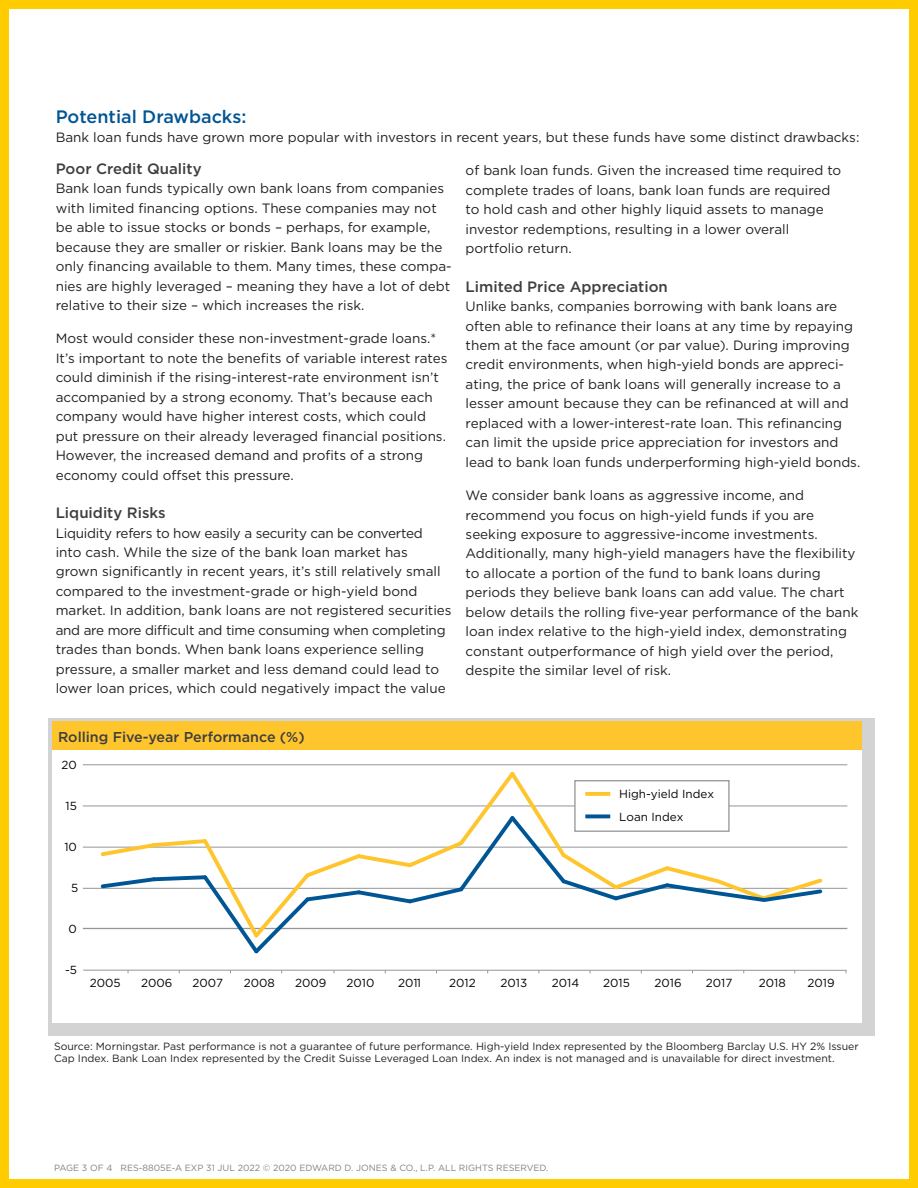
<style>
.page{position:relative;width:918px;height:1188px;background:#fff}
.page>*{position:absolute;margin:0;border:0;box-sizing:border-box;transform-origin:0 0}
.t1{font:500 18px "Gotham";color:#005594}
.t2{font:500 15px "Gotham";color:#3e3e3f}
.t3{font:500 14.25px "Gotham";color:#3e3e3f}
.t4{font:13.5px/19.5px "Gotham";color:#231f20}
.t5{font:13.5px "Gotham";letter-spacing:-.02em;color:#231f20}
.t6{font:11.7px/22.5px "Gotham";color:#050504}
.t7{font:10.5px/12px "Gotham";color:#231f20}
.t8{font:9px "Gotham";color:#808285}
.s1{font-weight:500;font-size:15px;color:#3e3e3f}
</style>
<div class="page">
<div style="left:0;top:0;width:918px;height:1188px;border:9px solid #fc0"></div>
<div style="left:49px;top:718px;width:826px;height:317px;background:#d3d3d3"></div>
<div style="left:52px;top:721px;width:810px;height:302px;background:#fff"></div>
<div style="left:52px;top:721px;width:810px;height:29px;background:#ffc52d"></div>
<hr style="left:83px;top:764px;width:764px;height:1px;background:#939598">
<hr style="left:83px;top:806px;width:764px;height:1px;background:#939598">
<hr style="left:83px;top:847px;width:764px;height:1px;background:#939598">
<hr style="left:83px;top:888px;width:764px;height:1px;background:#939598">
<hr style="left:83px;top:928px;width:764px;height:1px;background:#939598">
<svg style="left:98px;top:771px;width:727px;height:183px"></svg>
<div style="left:575px;top:781px;width:154px;height:50px;background:#fff"></div>
<div style="left:574px;top:780px;width:156px;height:52px;border:1px solid #939598"></div>
<svg style="left:585px;top:792px;width:25px;height:4px"></svg>
<svg style="left:585px;top:814px;width:25px;height:4px"></svg>
<hr style="left:83px;top:970px;width:764px;height:1px;background:#939598">
<h1 class="t1" style="left:56px;top:105px;width:192px">Potential Drawbacks:</h1>
<p class="t4" style="left:56px;top:127px;width:805px">Bank loan funds have grown more popular with investors in recent years, but these funds have some distinct drawbacks:</p>
<p class="t2" style="left:56px;top:159px;width:147px">Poor Credit Quality</p>
<p class="t4" style="left:466px;top:160px;width:377px">of bank loan funds. Given the increased time required to</p>
<p class="t4" style="left:56px;top:178px;width:390px">Bank loan funds typically own bank loans from companies</p>
<p class="t4" style="left:466px;top:180px;width:366px">complete trades of loans, bank loan funds are required</p>
<p class="t4" style="left:56px;top:198px;width:383px">with limited financing options. These companies may not</p>
<p class="t4" style="left:466px;top:199px;width:360px">to hold cash and other highly liquid assets to manage</p>
<p class="t4" style="left:56px;top:217px;width:376px">be able to issue stocks or bonds – perhaps, for example,</p>
<p class="t4" style="left:466px;top:219px;width:325px">investor redemptions, resulting in a lower overall</p>
<p class="t4" style="left:56px;top:237px;width:388px">because they are smaller or riskier. Bank loans may be the</p>
<p class="t4" style="left:466px;top:238px;width:108px">portfolio return.</p>
<p class="t4" style="left:56px;top:256px;width:450px">only financing available to them. Many times, these compa-<br>nies are highly leveraged – meaning they have a lot of debt <span class="s1">Limit</span></p>
<p class="t2" style="left:504px;top:276px;width:166px">ed Price Appreciation</p>
<p class="t4" style="left:56px;top:295px;width:310px">relative to their size – which increases the risk.</p>
<p class="t4" style="left:466px;top:296px;width:389px">Unlike banks, companies borrowing with bank loans are often able to refinance their loans at any time by repaying</p>
<p class="t4" style="left:56px;top:328px;width:382px">Most would consider these non-investment-grade loans.*</p>
<p class="t4" style="left:466px;top:335px;width:386px">them at the face amount (or par value). During improving</p>
<p class="t4" style="left:56px;top:348px;width:393px">It’s important to note the benefits of variable interest rates</p>
<p class="t4" style="left:466px;top:355px;width:380px">credit environments, when high-yield bonds are appreci-</p>
<p class="t4" style="left:56px;top:367px;width:385px">could diminish if the rising-interest-rate environment isn’t</p>
<p class="t4" style="left:466px;top:374px;width:377px">ating, the price of bank loans will generally increase to a</p>
<p class="t4" style="left:56px;top:387px;width:379px">accompanied by a strong economy. That’s because each</p>
<p class="t4" style="left:466px;top:394px;width:385px">lesser amount because they can be refinanced at will and</p>
<p class="t4" style="left:56px;top:406px;width:372px">company would have higher interest costs, which could</p>
<p class="t4" style="left:466px;top:413px;width:378px">replaced with a lower-interest-rate loan. This refinancing</p>
<p class="t4" style="left:56px;top:426px;width:392px">put pressure on their already leveraged financial positions.</p>
<p class="t4" style="left:466px;top:433px;width:374px">can limit the upside price appreciation for investors and</p>
<p class="t4" style="left:56px;top:445px;width:369px">However, the increased demand and profits of a strong</p>
<p class="t4" style="left:466px;top:452px;width:396px">lead to bank loan funds underperforming high-yield bonds.</p>
<p class="t4" style="left:56px;top:465px;width:240px">economy could offset this pressure.</p>
<p class="t4" style="left:466px;top:485px;width:340px">We consider bank loans as aggressive income, and</p>
<p class="t2" style="left:56px;top:503px;width:112px">Liquidity Risks</p>
<p class="t4" style="left:466px;top:505px;width:350px">recommend you focus on high-yield funds if you are</p>
<p class="t5" style="left:56px;top:524px;width:369px">Liquidity refers to how easily a security can be converted</p>
<p class="t4" style="left:466px;top:524px;width:354px">seeking exposure to aggressive-income investments.</p>
<p class="t4" style="left:56px;top:542px;width:354px">into cash. While the size of the bank loan market has</p>
<p class="t4" style="left:466px;top:544px;width:391px">Additionally, many high-yield managers have the flexibility</p>
<p class="t4" style="left:56px;top:562px;width:386px">grown significantly in recent years, it’s still relatively small</p>
<p class="t4" style="left:466px;top:563px;width:357px">to allocate a portion of the fund to bank loans during</p>
<p class="t4" style="left:56px;top:581px;width:363px">compared to the investment-grade or high-yield bond</p>
<p class="t4" style="left:56px;top:583px;width:804px;line-height:18px;text-indent:410px">periods they believe bank loans can add value. The chart market. In addition, bank loans are not registered securities below details the rolling five-year performance of the bank</p>
<p class="t5" style="left:56px;top:622px;width:391px">and are more difficult and time consuming when completing</p>
<p class="t4" style="left:466px;top:622px;width:383px">loan index relative to the high-yield index, demonstrating</p>
<p class="t4" style="left:56px;top:640px;width:370px">trades than bonds. When bank loans experience selling</p>
<p class="t4" style="left:466px;top:641px;width:369px">constant outperformance of high yield over the period,</p>
<p class="t4" style="left:56px;top:659px;width:385px">pressure, a smaller market and less demand could lead to</p>
<p class="t4" style="left:466px;top:661px;width:207px">despite the similar level of risk.</p>
<p class="t4" style="left:56px;top:679px;width:391px">lower loan prices, which could negatively impact the value</p>
<p class="t3" style="left:58px;top:728px;width:248px">Rolling Five-year Performance (%)</p>
<p class="t6" style="left:62px;top:753px;width:17px">20</p>
<p class="t6" style="left:66px;top:794px;width:13px">15</p>
<p class="t6" style="left:64px;top:835px;width:14px">10</p>
<p class="t6" style="left:71px;top:876px;width:9px">5</p>
<p class="t6" style="left:69px;top:917px;width:10px">0</p>
<p class="t6" style="left:619px;top:783px;width:96px">High-yield Index<br>Loan Index</p>
<p class="t6" style="left:65px;top:958px;width:13px">-5</p>
<p class="t6" style="left:90px;top:971px;width:32px">2005</p>
<p class="t6" style="left:141px;top:971px;width:33px">2006</p>
<p class="t6" style="left:193px;top:971px;width:32px">2007</p>
<p class="t6" style="left:244px;top:971px;width:33px">2008</p>
<p class="t6" style="left:295px;top:971px;width:33px">2009</p>
<p class="t6" style="left:347px;top:971px;width:29px">2010</p>
<p class="t6" style="left:398px;top:971px;width:24px">2011</p>
<p class="t6" style="left:449px;top:971px;width:28px">2012</p>
<p class="t6" style="left:501px;top:971px;width:28px">2013</p>
<p class="t6" style="left:552px;top:971px;width:29px">2014</p>
<p class="t6" style="left:603px;top:971px;width:28px">2015</p>
<p class="t6" style="left:655px;top:971px;width:29px">2016</p>
<p class="t6" style="left:706px;top:971px;width:28px">2017</p>
<p class="t6" style="left:759px;top:971px;width:28px">2018</p>
<p class="t6" style="left:808px;top:971px;width:29px">2019</p>
<p class="t7" style="left:54px;top:1041px;width:806px">Source: Morningstar. Past performance is not a guarantee of future performance. High-yield Index represented by the Bloomberg Barclay U.S. HY 2% Issuer<br>Cap Index. Bank Loan Index represented by the Credit Suisse Leveraged Loan Index. An index is not managed and is unavailable for direct investment.</p>
<p class="t8" style="left:54px;top:1162px;width:496px">PAGE 3 OF 4 RES-8805E-A EXP 31 JUL 2022 © 2020 EDWARD D. JONES &amp; CO., L.P. ALL RIGHTS RESERVED.</p>
</div>
